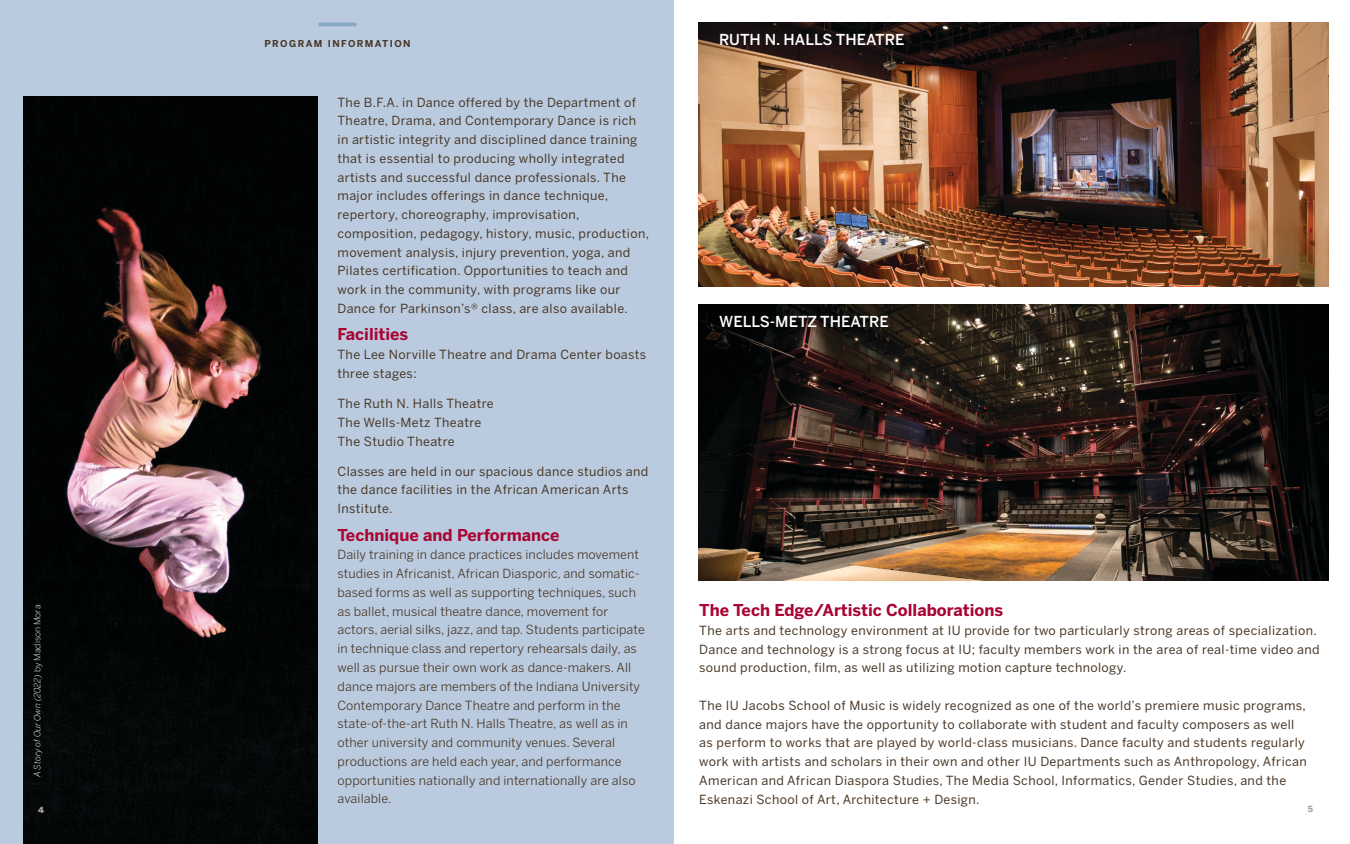
<style>
.page{position:relative;width:1350px;height:844px;background:#fff}
.page>*{position:absolute;margin:0;border:0;box-sizing:border-box;transform-origin:0 0}
.t1{font:700 16.25px "Benton Sans";color:#a90533}
.t2{font:500 15px "Benton Sans";color:#fff}
.t3{font:12.5px/18.8px "Benton Sans";letter-spacing:.03em;color:#4a3828}
.t4{font:12.5px/18.8px "Benton Sans";letter-spacing:.01em;color:#4a3828}
.t5{font:700 9.5px "Benton Sans";letter-spacing:.15em;color:#4a3828}
.t6{font:italic 300 8.75px "Benton Sans";letter-spacing:-.01em;color:#fff}
.t7{font:900 8.5px "Benton Sans";color:#b0a39a}
.s1{font-style:normal}
</style>
<div class="page">
<div style="left:0;top:0;width:674px;height:843px;background:#bacbdf"></div>
<img style="left:23px;top:97px;width:294px;height:746px">
<img style="left:698px;top:22px;width:630px;height:265px">
<img style="left:698px;top:305px;width:630px;height:275px">
<hr style="left:319px;top:23px;width:37px;height:3px;background:#87a9c6">
<p class="t5" style="left:264px;top:37px;width:148px">PROGRAM INFORMATION</p>
<p class="t2" style="left:719px;top:30px;width:187px">RUTH N. HALLS THEATRE</p>
<p class="t3" style="left:338px;top:93px;width:313px">The B.F.A. in Dance offered by the Department of Theatre, Drama, and Contemporary Dance is rich in artistic integrity and disciplined dance training that is essential to producing wholly integrated artists and successful dance professionals. The major includes offerings in dance technique, repertory, choreography, improvisation, composition, pedagogy, history, music, production, movement analysis, injury prevention, yoga, and Pilates certification. Opportunities to teach and work in the community, with programs like our Dance for Parkinson’s® class, are also available.</p>
<p class="t1" style="left:338px;top:324px;width:72px">Facilities</p>
<p class="t3" style="left:338px;top:345px;width:310px">The Lee Norville Theatre and Drama Center boasts three stages:</p>
<p class="t3" style="left:338px;top:394px;width:158px">The Ruth N. Halls Theatre<br>The Wells-Metz Theatre<br>The Studio Theatre</p>
<p class="t3" style="left:338px;top:461px;width:312px">Classes are held in our spacious dance studios and the dance facilities in the African American Arts<br>Institute.</p>
<p class="t1" style="left:338px;top:524px;width:224px">Technique and Performance</p>
<p class="t4" style="left:338px;top:545px;width:309px">Daily training in dance practices includes movement studies in Africanist, African Diasporic, and somatic&shy;based forms as well as supporting techniques, such as ballet, musical theatre dance, movement for actors, aerial silks, jazz, and tap. Students participate in technique class and repertory rehearsals daily, as well as pursue their own work as dance-makers. All dance majors are members of the Indiana University Contemporary Dance Theatre and perform in the state-of-the-art Ruth N. Halls Theatre, as well as in other university and community venues. Several productions are held each year, and performance opportunities nationally and internationally are also available.</p>
<p class="t2" style="left:719px;top:312px;width:171px">WELLS-METZ THEATRE</p>
<p class="t1" style="left:699px;top:599px;width:305px">The Tech Edge/Artistic Collaborations</p>
<p class="t3" style="left:699px;top:620px;width:622px">The arts and technology environment at IU provide for two particularly strong areas of specialization.<br>Dance and technology is a strong focus at IU; faculty members work in the area of real-time video and sound production, film, as well as utilizing motion capture technology.</p>
<p class="t3" style="left:699px;top:695px;width:609px">The IU Jacobs School of Music is widely recognized as one of the world’s premiere music programs, and dance majors have the opportunity to collaborate with student and faculty composers as well as perform to works that are played by world-class musicians. Dance faculty and students regularly work with artists and scholars in their own and other IU Departments such as Anthropology, African American and African Diaspora Studies, The Media School, Informatics, Gender Studies, and the Eskenazi School of Art, Architecture + Design.</p>
<p class="t6" style="left:32px;top:776px;width:173px;rotate:-90deg">A Story of Our Own (2022) <span class="s1">by Madison Mora</span></p>
<p class="t7" style="left:38px;top:803px;width:7px">4</p>
<p class="t7" style="left:1308px;top:803px;width:7px">5</p>
</div>
